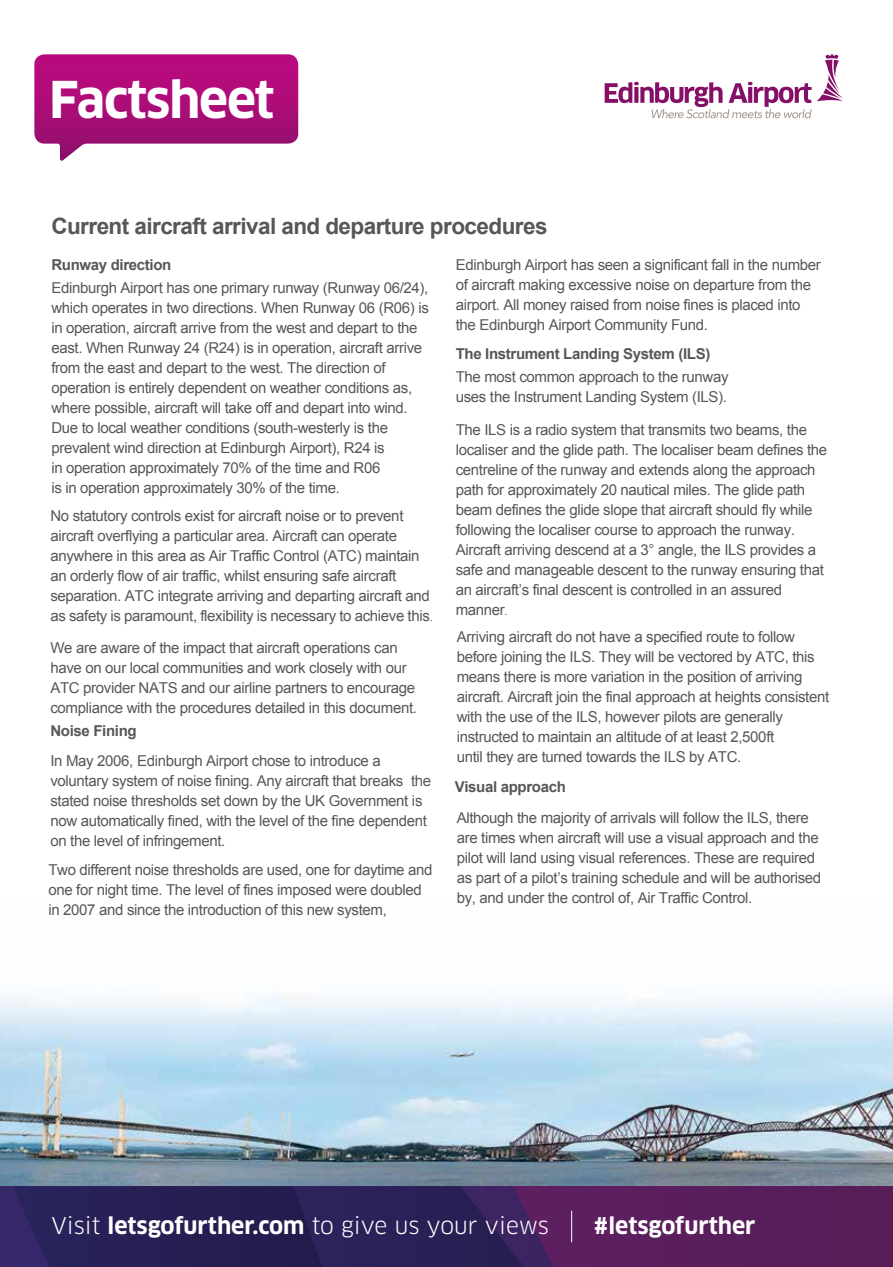
<style>
.page{position:relative;width:893px;height:1267px;background:#fff}
.page>*{position:absolute;margin:0;border:0;box-sizing:border-box;transform-origin:0 0}
.t1{font:700 49.5px "Clan OT";letter-spacing:-.025em;color:#fff}
.t2{font:700 22.5px "Arial";letter-spacing:-.025em;color:#575756}
.t3{font:22.5px "Clan OT";color:#fff}
.t4{font:700 22.5px "Clan OT";color:#fff}
.t5{font:15px/20px "Arial";letter-spacing:-.025em;color:#575756}
.t6{font:700 15px "Arial";letter-spacing:-.025em;color:#575756}
.s1{font-family:"Clan OT";font-size:13.5px}
.s2{font-weight:700}
</style>
<div class="page">
<svg style="left:34px;top:54px;width:264px;height:107px"></svg>
<img style="left:0;top:996px;width:892px;height:189px">
<svg style="left:604px;top:54px;width:238px;height:64px"></svg>
<img style="left:0;top:1185px;width:512px;height:81px">
<img style="left:12px;top:1185px;width:315px;height:81px">
<svg style="left:512px;top:1185px;width:381px;height:82px;background:#581f5d"></svg>
<h1 class="t1" style="left:49px;top:71px;width:226px">Factsheet</h1>
<h2 class="t2" style="left:51px;top:211px;width:497px">Current aircraft arrival and departure procedures</h2>
<p class="t6" style="left:51px;top:255px;width:121px">Runway direction</p>
<p class="t5" style="left:51px;top:277px;width:379px">Edinburgh Airport has one primary runway (Runway 06/24), which operates in two directions. When Runway 06 (R06) is in operation, aircraft arrive from the west and depart to the east. When Runway 24 (R24) is in operation, aircraft arrive from the east and depart to the west. The direction of operation is entirely dependent on weather conditions as, where possible, aircraft will take off and depart into wind.<br>Due to local weather conditions (south-westerly is the prevalent wind direction at Edinburgh Airport), R24 is<br>in operation approximately 70% of the time and R06<br>is in operation approximately 30% of the time.</p>
<p class="t5" style="left:50px;top:505px;width:384px">No statutory controls exist for aircraft noise or to prevent aircraft overflying a particular area. Aircraft can operate anywhere in this area as Air Traffic Control (ATC) maintain an orderly flow of air traffic, whilst ensuring safe aircraft separation. ATC integrate arriving and departing aircraft and as safety is paramount, flexibility is necessary to achieve this<span class="s1">.</span></p>
<p class="t5" style="left:50px;top:637px;width:368px">We are aware of the impact that aircraft operations can have on our local communities and work closely with our ATC provider NATS and our airline partners to encourage compliance with the procedures detailed in this document.</p>
<p class="t6" style="left:50px;top:720px;width:88px">Noise Fining</p>
<p class="t5" style="left:50px;top:750px;width:382px">In May 2006, Edinburgh Airport chose to introduce a voluntary system of noise fining. Any aircraft that breaks the stated noise thresholds set down by the UK Government is now automatically fined, with the level of the fine dependent on the level of infringement.</p>
<p class="t5" style="left:48px;top:859px;width:385px">Two different noise thresholds are used, one for daytime and one for night time. The level of fines imposed were doubled in 2007 and since the introduction of this new system,</p>
<p class="t5" style="left:455px;top:255px;width:366px">Edinburgh Airport has seen a significant fall in the number of aircraft making excessive noise on departure from the airport. All money raised from noise fines is placed into the Edinburgh Airport Community Fund.</p>
<p class="t6" style="left:455px;top:344px;width:256px">The Instrument Landing System (ILS)</p>
<p class="t5" style="left:455px;top:366px;width:274px">The most common approach to the runway uses the Instrument Landing System (ILS).</p>
<p class="t5" style="left:455px;top:419px;width:373px">The ILS is a radio system that transmits two beams, the localiser and the glide path. The localiser beam defines the centreline of the runway and extends along the approach path for approximately 20 nautical miles. The glide path beam defines the glide slope that aircraft should fly while following the localiser course to approach the runway.<br>Aircraft arriving descend at a 3° angle, the ILS provides a safe and manageable descent to the runway ensuring that an aircraft’s final descent is controlled in an assured manner<span class="s1">.</span></p>
<p class="t5" style="left:456px;top:627px;width:374px">Arriving aircraft do not have a specified route to follow before joining the ILS. They will be vectored by ATC, this means there is more variation in the position of arriving aircraft. Aircraft join the final approach at heights consistent with the use of the ILS, however pilots are generally instructed to maintain an altitude of at least 2,500ft<br>until they are turned towards the ILS by ATC.</p>
<p class="t6" style="left:454px;top:776px;width:113px">Visual approach</p>
<p class="t5" style="left:456px;top:808px;width:366px">Although the majority of arrivals will follow the ILS, there are times when aircraft will use a visual approach and the pilot will land using visual references. These are required as part of a pilot’s training schedule and will be authorised by, and under the control of, Air Traffic Control.</p>
<h2 class="t3" style="left:51px;top:1211px;width:499px">Visit <span class="s2">letsgofurther.com</span> to give us your views</h2>
<h2 class="t4" style="left:593px;top:1211px;width:163px">#letsgofurther</h2>
</div>
